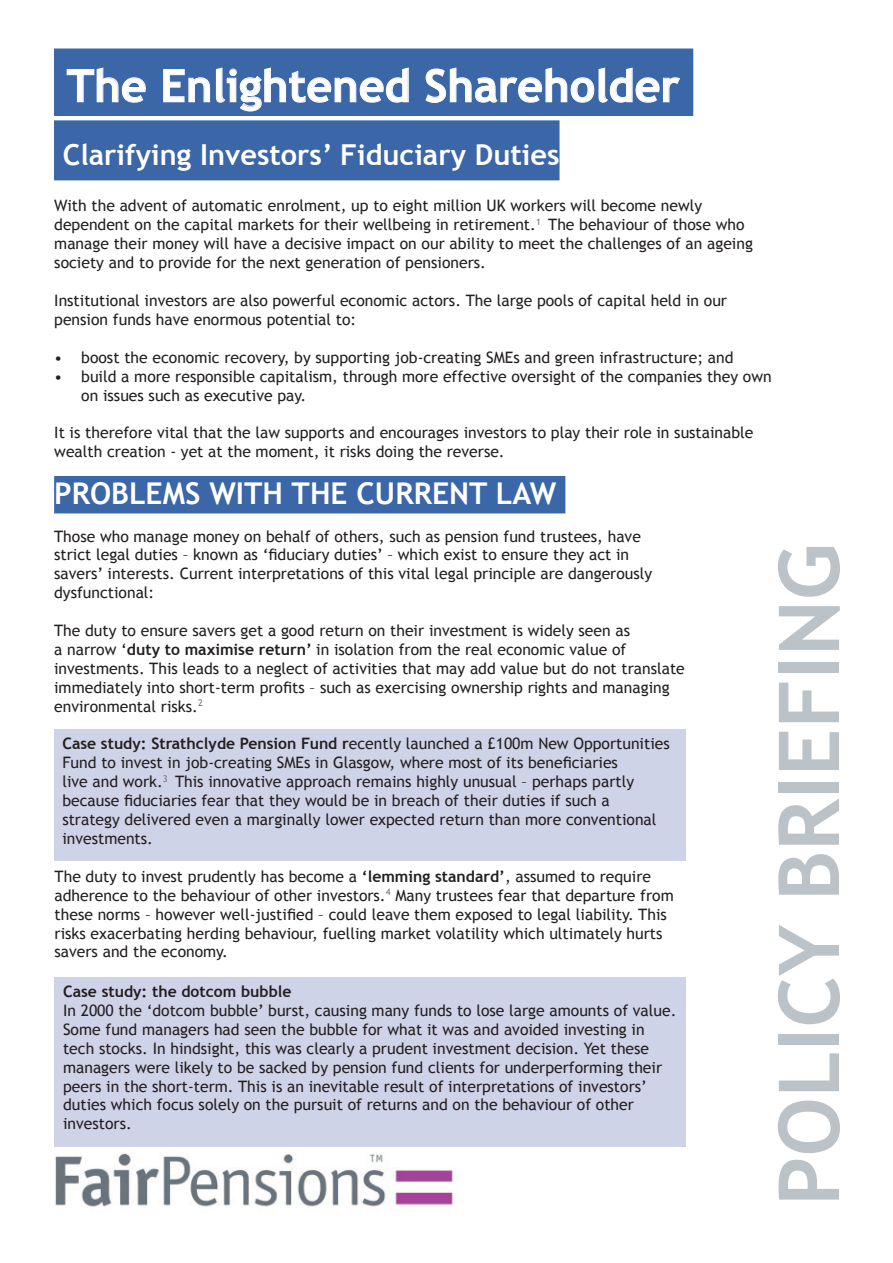
<style>
.page{position:relative;width:893px;height:1263px;background:#fff}
.page>*{position:absolute;margin:0;border:0;box-sizing:border-box;transform-origin:0 0}
.t1{font:700 84px "Trebuchet MS";color:#bcc3c8}
.t2{font:700 45px "Trebuchet MS";color:#fff}
.t3{font:700 30px "Trebuchet MS";color:#fff}
.t4{font:700 28.8px "Trebuchet MS";color:#fff}
.t5{font:15.75px/18.9px "Trebuchet MS";color:#231f20}
.t6{font:700 15.75px "Trebuchet MS";color:#231f20}
.s1{font-weight:700}
</style>
<div class="page">
<img style="left:55px;top:1152px;width:403px;height:55px">
<div style="left:54px;top:49px;width:639px;height:67px;background:#3b66a7"></div>
<div style="left:54px;top:120px;width:505px;height:60px;background:#3b66a7"></div>
<svg style="left:66px;top:67px;width:80px;height:36px"></svg>
<svg style="left:163px;top:69px;width:47px;height:34px"></svg>
<svg style="left:216px;top:67px;width:193px;height:45px"></svg>
<svg style="left:425px;top:67px;width:255px;height:36px"></svg>
<div style="left:54px;top:476px;width:511px;height:37px;background:#3b66a7"></div>
<div style="left:54px;top:729px;width:631px;height:131px;background:#cfd3e7"></div>
<div style="left:55px;top:977px;width:631px;height:169px;background:#cfd3e7"></div>
<h2 class="t2" style="left:67px;top:58px;width:614px">The Enlightened Shareholder</h2>
<h3 class="t4" style="left:63px;top:137px;width:498px">Clarifying Investors’ Fiduciary Duties</h3>
<p class="t5" style="left:54px;top:197px;width:700px">With the advent of automatic enrolment, up to eight million UK workers will become newly dependent on the capital markets for their wellbeing in retirement.<sup>1</sup> The behaviour of those who manage their money will have a decisive impact on our ability to meet the challenges of an ageing society and to provide for the next generation of pensioners.</p>
<p class="t5" style="left:54px;top:291px;width:674px">Institutional investors are also powerful economic actors. The large pools of capital held in our pension funds have enormous potential to:</p>
<p class="t5" style="left:54px;top:348px;width:681px">• boost the economic recovery, by supporting job-creating SMEs and green infrastructure; and</p>
<p class="t5" style="left:81px;top:367px;width:692px;text-indent:-27px">• build a more responsible capitalism, through more effective oversight of the companies they own on issues such as executive pay.</p>
<p class="t5" style="left:54px;top:423px;width:701px">It is therefore vital that the law supports and encourages investors to play their role in sustainable wealth creation - yet at the moment, it risks doing the reverse.</p>
<h3 class="t3" style="left:54px;top:474px;width:19px">proble</h3>
<h3 class="t3" style="left:163px;top:474px;width:252px">ms with the current</h3>
<h3 class="t3" style="left:496px;top:474px;width:62px">l aw</h3>
<p class="t5" style="left:54px;top:527px;width:600px">Those who manage money on behalf of others, such as pension fund trustees, have strict legal duties – known as ‘fiduciary duties’ – which exist to ensure they act in savers’ interests. Current interpretations of this vital legal principle are dangerously dysfunctional:</p>
<p class="t5" style="left:54px;top:621px;width:632px">The duty to ensure savers get a good return on their investment is widely seen as<br>a narrow ‘<span class="s1">duty to maximise return’</span> in isolation from the real economic value of investments. This leads to a neglect of activities that may add value but do not translate immediately into short-term profits – such as exercising ownership rights and managing environmental risks.<sup>2</sup></p>
<p class="t5" style="left:62px;top:734px;width:609px"><span class="s1">Case study: Strathclyde Pension Fund r</span>ecently launched a £100m New Opportunities Fund to invest in job-creating SMEs in Glasgow, where most of its beneficiaries<br>live and work.<sup>3</sup> This innovative approach remains highly unusual – perhaps partly because fiduciaries fear that they would be in breach of their duties if such a strategy delivered even a marginally lower expected return than more conventional investments.</p>
<p class="t5" style="left:55px;top:867px;width:621px">The duty to invest prudently has become a <span class="s1">‘lemming standard’</span>, assumed to require adherence to the behaviour of other investors.<sup>4</sup> Many trustees fear that departure from these norms – however well-justified – could leave them exposed to legal liability. This risks exacerbating herding behaviour, fuelling market volatility which ultimately hurts savers and the economy.</p>
<p class="t6" style="left:63px;top:981px;width:230px">Case study: the dotcom bubble</p>
<p class="t5" style="left:63px;top:1001px;width:615px">In 2000 the ‘dotcom bubble’ burst, causing many funds to lose large amounts of value.<br>Some fund managers had seen the bubble for what it was and avoided investing in tech stocks. In hindsight, this was clearly a prudent investment decision. Yet these managers were likely to be sacked by pension fund clients for underperforming their peers in the short-term. This is an inevitable result of interpretations of investors’ duties which focus solely on the pursuit of returns and on the behaviour of other investors.</p>
<h1 class="t1" style="left:757px;top:1206px;width:664px;rotate:-90deg">POLICY BRIEFING</h1>
</div>
